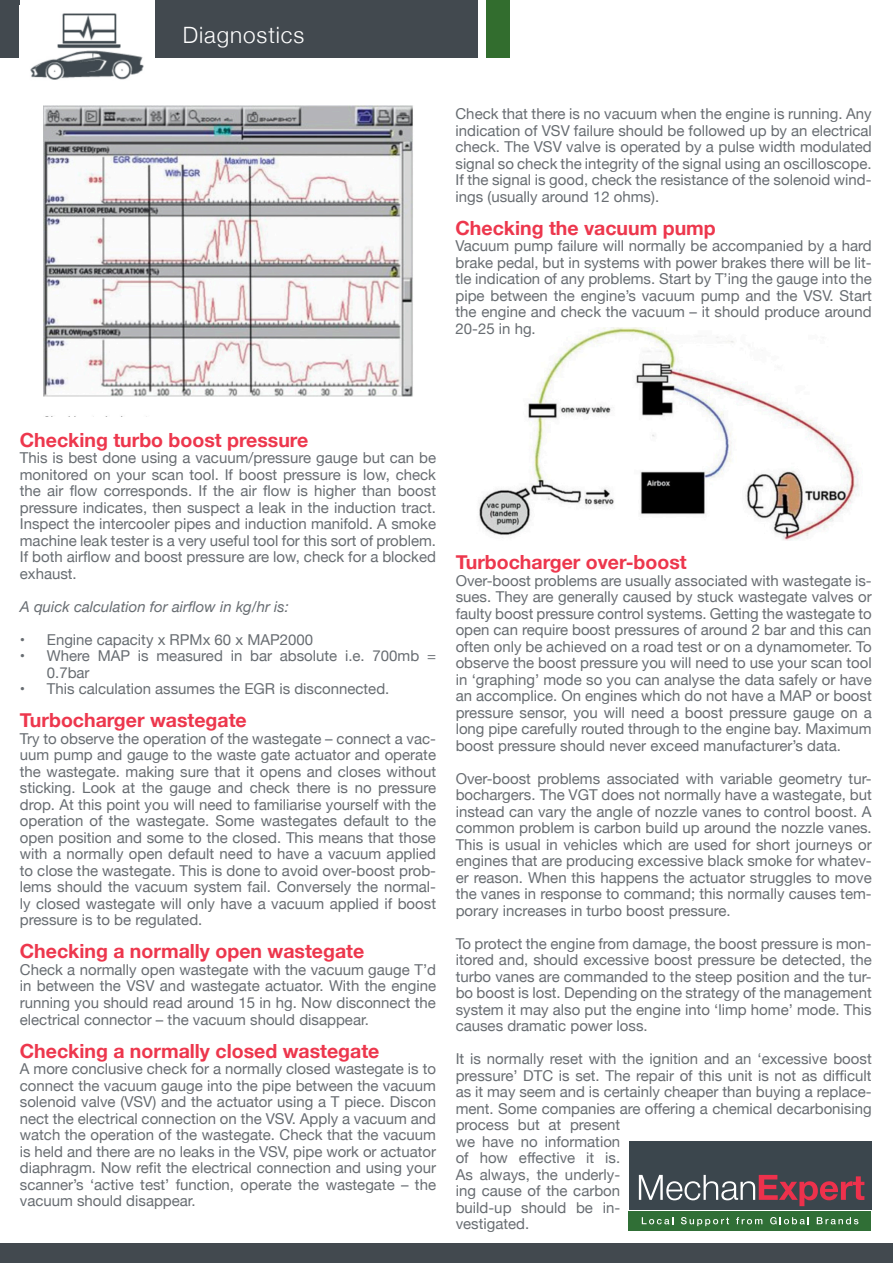
<style>
.page{position:relative;width:893px;height:1263px;background:#fff}
.page>*{position:absolute;margin:0;border:0;box-sizing:border-box;transform-origin:0 0}
.t1{font:300 22.5px "Helvetica Neue";letter-spacing:.04em;color:#fff}
.Headings{font:700 19.5px "Helvetica Neue";color:#ed374d}
.text{font:15px/16.5px "Helvetica Neue";color:#686d72;text-align:justify}
.text-2{font:italic 15px "Helvetica Neue";color:#686d72}
</style>
<div class="page">
<div style="left:0;top:0;width:478px;height:57px;background:#42494f"></div>
<div style="left:20px;top:0;width:135px;height:88px;background:#fff"></div>
<div style="left:629px;top:1141px;width:243px;height:68px;background:#3b464d"></div>
<div style="left:629px;top:1211px;width:242px;height:20px;background:#306f36"></div>
<svg style="left:639px;top:1174px;width:225px;height:32px"></svg>
<svg style="left:642px;top:1217px;width:31px;height:7px"></svg>
<svg style="left:681px;top:1217px;width:48px;height:9px"></svg>
<svg style="left:736px;top:1217px;width:26px;height:7px"></svg>
<svg style="left:770px;top:1217px;width:39px;height:7px"></svg>
<svg style="left:817px;top:1217px;width:41px;height:7px"></svg>
<div style="left:486px;top:0;width:23px;height:57px;background:#326d2e"></div>
<div style="left:0;top:1244px;width:893px;height:19px;background:#42494f"></div>
<img style="left:30px;top:13px;width:114px;height:67px">
<img style="left:479px;top:327px;width:380px;height:214px">
<img style="left:43px;top:105px;width:370px;height:312px">
<h1 class="t1" style="left:183px;top:17px;width:123px">Diagnostics</h1>
<p class="text" style="left:455px;top:106px;width:418px">Check that there is no vacuum when the engine is running. Any indication of VSV failure should be followed up by an electrical check. The VSV valve is operated by a pulse width modulated signal so check the integrity of the signal using an oscilloscope.<br>If the signal is good, check the resistance of the solenoid wind&shy;ings (usually around 12 ohms).</p>
<p class="Headings" style="left:455px;top:212px;width:262px">Checking the vacuum pump</p>
<p class="text" style="left:455px;top:238px;width:418px">Vacuum pump failure will normally be accompanied by a hard brake pedal, but in systems with power brakes there will be lit&shy;tle indication of any problems. Start by T’ing the gauge into the pipe between the engine’s vacuum pump and the VSV. Start the engine and check the vacuum – it should produce around 20-25 in hg.</p>
<p class="Headings" style="left:20px;top:425px;width:290px">Checking turbo boost pressure</p>
<p class="text" style="left:20px;top:451px;width:418px">This is best done using a vacuum/pressure gauge but can be monitored on your scan tool. If boost pressure is low, check the air flow corresponds. If the air flow is higher than boost pressure indicates, then suspect a leak in the induction tract.<br>Inspect the intercooler pipes and induction manifold. A smoke machine leak tester is a very useful tool for this sort of problem.<br>If both airflow and boost pressure are low, check for a blocked exhaust.</p>
<p class="text-2" style="left:20px;top:596px;width:271px">A quick calculation for airflow in kg/hr is:</p>
<p class="text" style="left:20px;top:632px;width:295px">• Engine capacity x RPMx 60 x MAP2000</p>
<p class="text" style="left:47px;top:649px;width:391px;text-indent:-27px">• Where MAP is measured in bar absolute i.e. 700mb =<br>0.7bar</p>
<p class="text" style="left:20px;top:682px;width:371px">• This calculation assumes the EGR is disconnected.</p>
<p class="Headings" style="left:20px;top:705px;width:228px">Turbocharger wastegate</p>
<p class="text" style="left:20px;top:731px;width:418px">Try to observe the operation of the wastegate – connect a vac&shy;uum pump and gauge to the waste gate actuator and operate the wastegate. making sure that it opens and closes without sticking. Look at the gauge and check there is no pressure drop. At this point you will need to familiarise yourself with the operation of the wastegate. Some wastegates default to the open position and some to the closed. This means that those with a normally open default need to have a vacuum applied to close the wastegate. This is done to avoid over-boost prob&shy;lems should the vacuum system fail. Conversely the normal&shy;ly closed wastegate will only have a vacuum applied if boost pressure is to be regulated.</p>
<p class="Headings" style="left:20px;top:936px;width:346px">Checking a normally open wastegate</p>
<p class="text" style="left:20px;top:962px;width:418px">Check a normally open wastegate with the vacuum gauge T’d in between the VSV and wastegate actuator. With the engine running you should read around 15 in hg. Now disconnect the electrical connector – the vacuum should disappear.</p>
<p class="Headings" style="left:20px;top:1035px;width:361px">Checking a normally closed wastegate</p>
<p class="text" style="left:20px;top:1061px;width:418px">A more conclusive check for a normally closed wastegate is to connect the vacuum gauge into the pipe between the vacuum solenoid valve (VSV) and the actuator using a T piece. Discon nect the electrical connection on the VSV. Apply a vacuum and watch the operation of the wastegate. Check that the vacuum is held and there are no leaks in the VSV, pipe work or actuator diaphragm. Now refit the electrical connection and using your scanner’s ‘active test’ function, operate the wastegate – the vacuum should disappear.</p>
<p class="Headings" style="left:456px;top:547px;width:232px">Turbocharger over-boost</p>
<p class="text" style="left:456px;top:573px;width:418px">Over-boost problems are usually associated with wastegate is&shy;sues. They are generally caused by stuck wastegate valves or faulty boost pressure control systems. Getting the wastegate to open can require boost pressures of around 2 bar and this can often only be achieved on a road test or on a dynamometer. To observe the boost pressure you will need to use your scan tool in ‘graphing’ mode so you can analyse the data safely or have an accomplice. On engines which do not have a MAP or boost pressure sensor, you will need a boost pressure gauge on a long pipe carefully routed through to the engine bay. Maximum boost pressure should never exceed manufacturer’s data.</p>
<p class="text" style="left:456px;top:771px;width:418px">Over-boost problems associated with variable geometry tur&shy;bochargers. The VGT does not normally have a wastegate, but instead can vary the angle of nozzle vanes to control boost. A common problem is carbon build up around the nozzle vanes.<br>This is usual in vehicles which are used for short journeys or engines that are producing excessive black smoke for whatev&shy;er reason. When this happens the actuator struggles to move the vanes in response to command; this normally causes tem&shy;porary increases in turbo boost pressure.</p>
<p class="text" style="left:456px;top:936px;width:418px">To protect the engine from damage, the boost pressure is mon&shy;itored and, should excessive boost pressure be detected, the turbo vanes are commanded to the steep position and the tur&shy;bo boost is lost. Depending on the strategy of the management system it may also put the engine into ‘limp home’ mode. This causes dramatic power loss.</p>
<p class="text" style="left:456px;top:1052px;width:418px;text-align:left">It is normally reset with the ignition and an ‘excessive boost pressure’ DTC is set. The repair of this unit is not as difficult as it may seem and is certainly cheaper than buying a replace&shy;ment. Some companies are offering a chemical decarbonising process but at present<br>we have no information<br>of how effective it is.<br>As always, the underly-<br>ing cause of the carbon<br>build-up should be in-<br>vestigated.</p>
</div>
